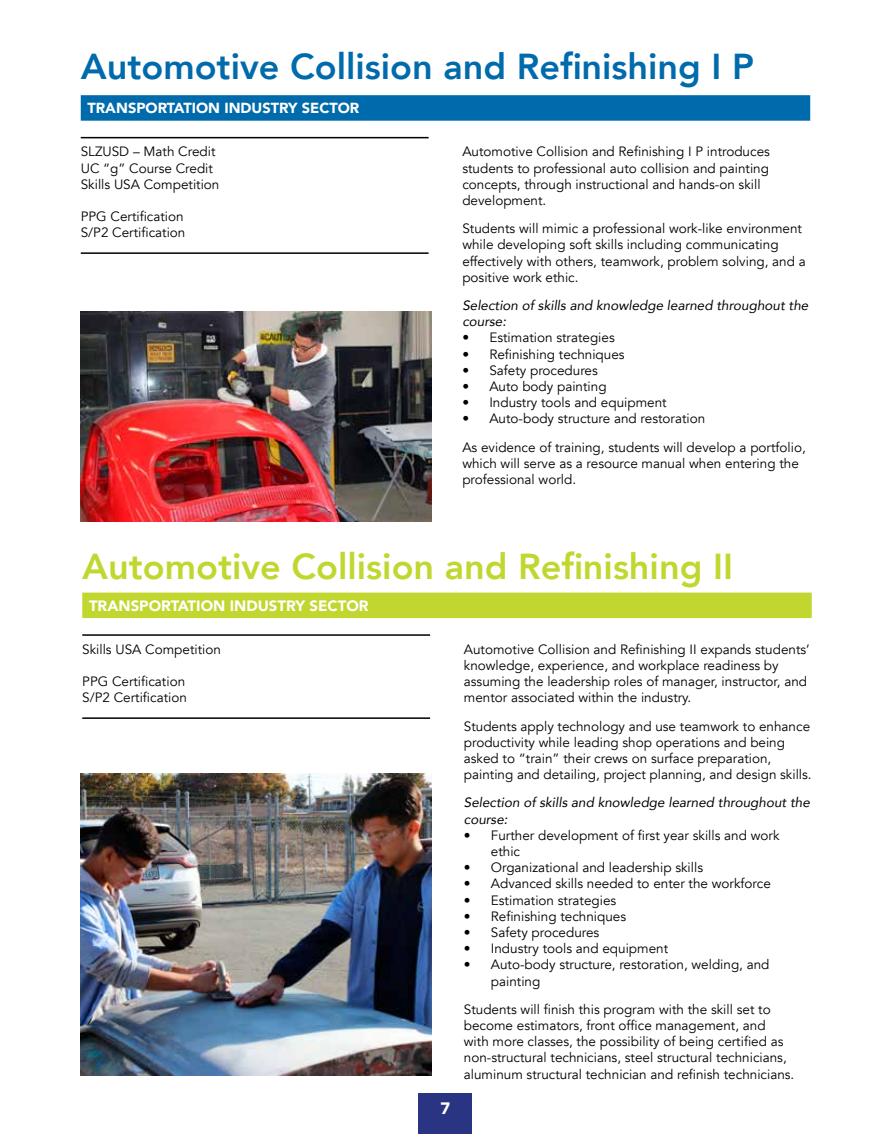
<style>
.page{position:relative;width:891px;height:1134px;background:#fff}
.page>*{position:absolute;margin:0;border:0;box-sizing:border-box;transform-origin:0 0}
.t1{font:800 36px "Avenir";color:#006bac}
.t2{font:800 36px "Avenir";color:#c1d72f}
.t3{font:900 16.5px "Avenir";color:#fff}
.t4{font:900 15px "Avenir";color:#fff}
.t5{font:900 14.55px "Avenir";color:#fff}
.t6{font:13.5px/16.2px "Avenir";color:#000}
.t7{font:italic 13.5px/16.2px "Avenir";color:#000}
</style>
<div class="page">
<div style="left:419px;top:1093px;width:53px;height:41px;background:#293582"></div>
<img style="left:81px;top:311px;width:351px;height:211px">
<div style="left:81px;top:95px;width:729px;height:26px;background:#006bac"></div>
<hr style="left:81px;top:137px;width:348px;height:1px;background:#000">
<hr style="left:81px;top:252px;width:348px;height:2px;background:#000">
<div style="left:82px;top:593px;width:730px;height:25px;background:#c1d72f"></div>
<hr style="left:82px;top:634px;width:348px;height:2px;background:#000">
<hr style="left:82px;top:717px;width:348px;height:2px;background:#000">
<img style="left:81px;top:774px;width:351px;height:302px">
<h1 class="t1" style="left:81px;top:39px;width:675px">Automotive Collision and Refinishing I P</h1>
<p class="t5" style="left:88px;top:96px;width:273px">TRANSPORTATION INDUSTRY SECTOR</p>
<p class="t6" style="left:81px;top:144px;width:140px">SLZUSD – Math Credit<br>UC “g” Course Credit<br>Skills USA Competition</p>
<p class="t6" style="left:81px;top:209px;width:106px">PPG Certification<br>S/P2 Certification</p>
<p class="t6" style="left:462px;top:144px;width:309px">Automotive Collision and Refinishing I P introduces students to professional auto collision and painting concepts, through instructional and hands-on skill development.</p>
<p class="t6" style="left:462px;top:221px;width:345px">Students will mimic a professional work-like environment while developing soft skills including communicating effectively with others, teamwork, problem solving, and a positive work ethic.</p>
<p class="t7" style="left:462px;top:297px;width:347px">Selection of skills and knowledge learned throughout the course:</p>
<p class="t6" style="left:462px;top:330px;width:154px">• Estimation strategies</p>
<p class="t6" style="left:462px;top:346px;width:164px">• Refinishing techniques</p>
<p class="t6" style="left:462px;top:362px;width:137px">• Safety procedures</p>
<p class="t6" style="left:462px;top:378px;width:146px">• Auto body painting</p>
<p class="t6" style="left:462px;top:395px;width:206px">• Industry tools and equipment</p>
<p class="t6" style="left:462px;top:405px;width:345px;line-height:28.2px">• Auto-body structure and restoration<br>As evidence of training, students will develop a portfolio,</p>
<p class="t6" style="left:462px;top:455px;width:338px">which will serve as a resource manual when entering the professional world.</p>
<h1 class="t2" style="left:82px;top:539px;width:652px">Automotive Collision and Refinishing II</h1>
<p class="t4" style="left:89px;top:593px;width:281px">TRANSPORTATION INDUSTRY SECTOR</p>
<p class="t6" style="left:82px;top:641px;width:140px">Skills USA Competition</p>
<p class="t6" style="left:82px;top:674px;width:106px">PPG Certification<br>S/P2 Certification</p>
<p class="t6" style="left:464px;top:641px;width:347px">Automotive Collision and Refinishing II expands students’ knowledge, experience, and workplace readiness by assuming the leadership roles of manager, instructor, and mentor associated within the industry.</p>
<p class="t6" style="left:464px;top:718px;width:349px">Students apply technology and use teamwork to enhance productivity while leading shop operations and being asked to “train” their crews on surface preparation, painting and detailing, project planning, and design skills.</p>
<p class="t7" style="left:464px;top:795px;width:347px">Selection of skills and knowledge learned throughout the course:</p>
<p class="t6" style="left:491px;top:827px;width:290px;text-indent:-27px">• Further development of first year skills and work ethic</p>
<p class="t6" style="left:464px;top:860px;width:241px">• Organizational and leadership skills</p>
<p class="t6" style="left:464px;top:876px;width:309px">• Advanced skills needed to enter the workforce</p>
<p class="t6" style="left:464px;top:892px;width:154px">• Estimation strategies</p>
<p class="t6" style="left:464px;top:908px;width:164px">• Refinishing techniques</p>
<p class="t6" style="left:464px;top:925px;width:137px">• Safety procedures</p>
<p class="t6" style="left:464px;top:941px;width:206px">• Industry tools and equipment</p>
<p class="t6" style="left:491px;top:957px;width:280px;text-indent:-27px">• Auto-body structure, restoration, welding, and painting</p>
<p class="t6" style="left:464px;top:1001px;width:332px">Students will finish this program with the skill set to become estimators, front office management, and<br>with more classes, the possibility of being certified as non-structural technicians, steel structural technicians, aluminum structural technician and refinish technicians.</p>
<p class="t3" style="left:441px;top:1094px;width:11px">7</p>
</div>
